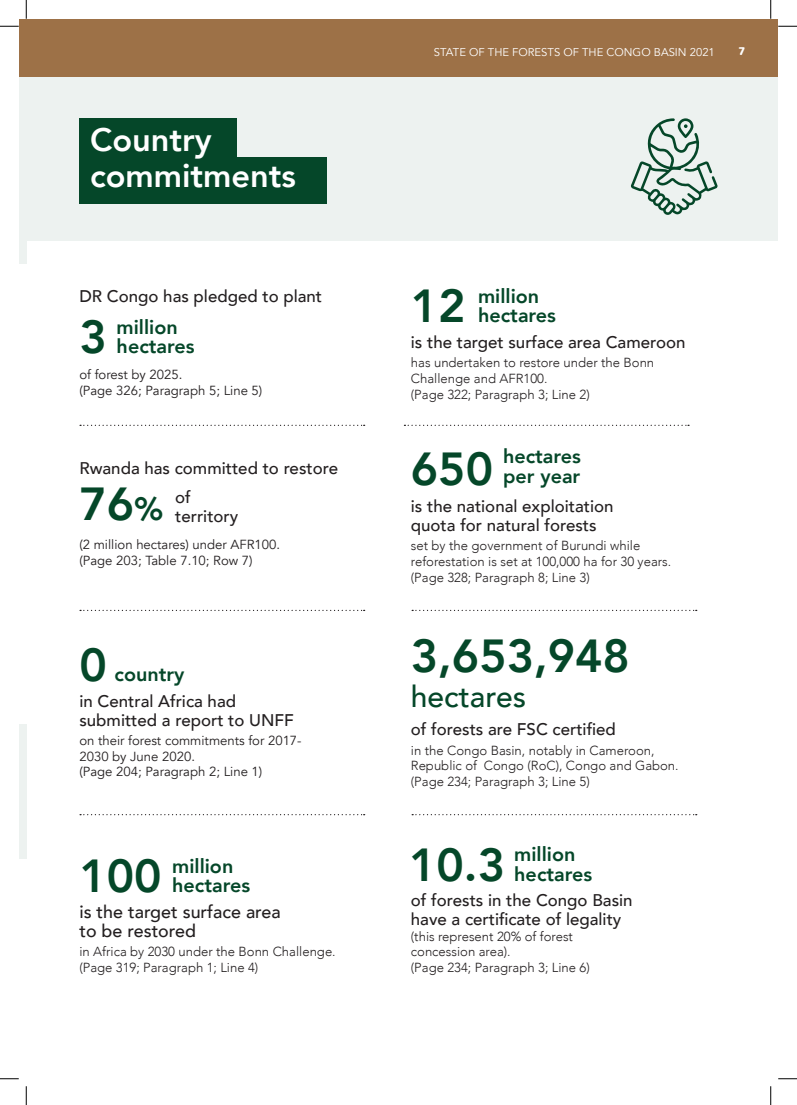
<style>
.page{position:relative;width:797px;height:1105px;background:#fff}
.page>*{position:absolute;margin:0;border:0;box-sizing:border-box;transform-origin:0 0}
.Body_Copy{font:800 46.25px "Avenir";color:#054729}
.Heading_1_b{font:800 32.5px/36.2px "Avenir";color:#fff}
.Body_Copy-2{font:500 30px "Avenir";color:#054729}
.Body_Copy-3{font:800 19.75px/19.6px "Avenir";color:#054729}
.Body_Text{font:500 17.88px/18.8px "Avenir";color:#231f20}
.Body_Text-2{font:500 16.88px/18.8px "Avenir";color:#231f20}
.Body_Text-3{font:300 13.12px/15.8px "Avenir";color:#231f20}
.Body_Text-4{font:13.12px/15.8px "Avenir";color:#231f20}
.t1{font:700 12.5px "Baloo 2";color:#fff}
.t2{font:11.25px "Avenir";color:#fff}
.s1{font-size:32.12px}
</style>
<div class="page">
<div style="left:19px;top:69px;width:7px;height:195px;background:#edf2f0"></div>
<div style="left:26px;top:69px;width:751px;height:172px;background:#edf2f0"></div>
<div style="left:19px;top:19px;width:758px;height:58px;background:#9d7147"></div>
<div style="left:79px;top:157px;width:248px;height:46px;background:#054729"></div>
<div style="left:19px;top:724px;width:7px;height:135px;background:#edf2f0"></div>
<div style="left:79px;top:118px;width:158px;height:47px;background:#054729"></div>
<svg style="left:80px;top:425px;width:284px;height:1px"></svg>
<svg style="left:404px;top:425px;width:285px;height:1px"></svg>
<svg style="left:80px;top:610px;width:284px;height:1px"></svg>
<svg style="left:80px;top:814px;width:284px;height:1px"></svg>
<svg style="left:412px;top:610px;width:284px;height:1px"></svg>
<svg style="left:412px;top:814px;width:284px;height:1px"></svg>
<svg style="left:631px;top:118px;width:86px;height:97px"></svg>
<svg style="left:0;top:25px;width:19px;height:2px"></svg>
<svg style="left:778px;top:25px;width:19px;height:2px"></svg>
<svg style="left:0;top:1078px;width:19px;height:1px"></svg>
<svg style="left:778px;top:1078px;width:19px;height:1px"></svg>
<svg style="left:25px;top:0;width:2px;height:19px"></svg>
<svg style="left:25px;top:1086px;width:2px;height:19px"></svg>
<svg style="left:770px;top:0;width:1px;height:19px"></svg>
<svg style="left:770px;top:1086px;width:1px;height:19px"></svg>
<p class="Heading_1_b" style="left:90px;top:122px;width:207px">Country commitments</p>
<p class="Body_Text-2" style="left:79px;top:285px;width:244px">DR Congo has pledged to plant</p>
<p class="Body_Copy" style="left:79px;top:301px;width:29px">3</p>
<p class="Body_Copy-3" style="left:117px;top:317px;width:79px">million hectares</p>
<p class="Body_Text-4" style="left:79px;top:367px;width:184px">of forest by 2025.<br>(Page 326; Paragraph 5; Line 5)</p>
<p class="Body_Text-2" style="left:79px;top:457px;width:260px">Rwanda has committed to restore</p>
<p class="Body_Copy" style="left:79px;top:468px;width:85px">76<span class="s1">%</span></p>
<p class="Body_Text-2" style="left:175px;top:487px;width:65px">of territory</p>
<p class="Body_Text-4" style="left:79px;top:537px;width:202px">(2 million hectares) under AFR100. (Page 203; Table 7.10; Row 7)</p>
<p class="Body_Copy" style="left:79px;top:628px;width:29px">0</p>
<p class="Body_Copy-3" style="left:114px;top:664px;width:71px">country</p>
<p class="Body_Text-2" style="left:79px;top:691px;width:216px">in Central Africa had submitted a report to UNFF</p>
<p class="Body_Text-4" style="left:79px;top:733px;width:224px">on their forest commitments for 2017-<br>2030 by June 2020.<br>(Page 204; Paragraph 2; Line 1)</p>
<p class="Body_Copy-3" style="left:172px;top:856px;width:79px">million hectares</p>
<p class="Body_Copy" style="left:79px;top:840px;width:84px">100</p>
<p class="Body_Text" style="left:79px;top:902px;width:203px">is the target surface area to be restored</p>
<p class="Body_Text-3" style="left:79px;top:944px;width:258px">in Africa by 2030 under the Bonn Challenge. (Page 319; Paragraph 1; Line 4)</p>
<p class="t2" style="left:434px;top:46px;width:282px">STATE OF THE FORESTS OF THE CONGO BASIN 2021</p>
<p class="t1" style="left:738px;top:44px;width:7px">7</p>
<p class="Body_Copy-3" style="left:478px;top:286px;width:79px">million hectares</p>
<p class="Body_Copy" style="left:411px;top:270px;width:56px">12</p>
<p class="Body_Text-2" style="left:411px;top:332px;width:276px">is the target surface area Cameroon</p>
<p class="Body_Text-3" style="left:411px;top:355px;width:245px">has undertaken to restore under the Bonn<br>Challenge and AFR100.<br>(Page 322; Paragraph 3; Line 2)</p>
<p class="Body_Copy-3" style="left:503px;top:446px;width:79px">hectares per year</p>
<p class="Body_Copy" style="left:411px;top:433px;width:84px">650</p>
<p class="Body_Text-2" style="left:411px;top:496px;width:204px">is the national exploitation quota for natural forests</p>
<p class="Body_Text-3" style="left:411px;top:538px;width:262px">set by the government of Burundi while reforestation is set at 100,000 ha for 30 years. (Page 328; Paragraph 8; Line 3)</p>
<p class="Body_Copy" style="left:411px;top:620px;width:221px">3,653,948</p>
<p class="Body_Copy-2" style="left:411px;top:670px;width:117px">hectares</p>
<p class="Body_Text-2" style="left:411px;top:719px;width:206px">of forests are FSC certified</p>
<p class="Body_Text-3" style="left:411px;top:742px;width:269px">in the Congo Basin, notably in Cameroon,<br>Republic of Congo (RoC), Congo and Gabon. (Page 234; Paragraph 3; Line 5)</p>
<p class="Body_Copy" style="left:409px;top:829px;width:97px">10.3</p>
<p class="Body_Copy-3" style="left:514px;top:845px;width:79px">million hectares</p>
<p class="Body_Text-2" style="left:411px;top:890px;width:223px">of forests in the Congo Basin have a certificate of legality</p>
<p class="Body_Text-3" style="left:411px;top:928px;width:164px">(this represent 20% of forest concession area).</p>
<p class="Body_Text-3" style="left:411px;top:960px;width:180px">(Page 234; Paragraph 3; Line 6)</p>
</div>
